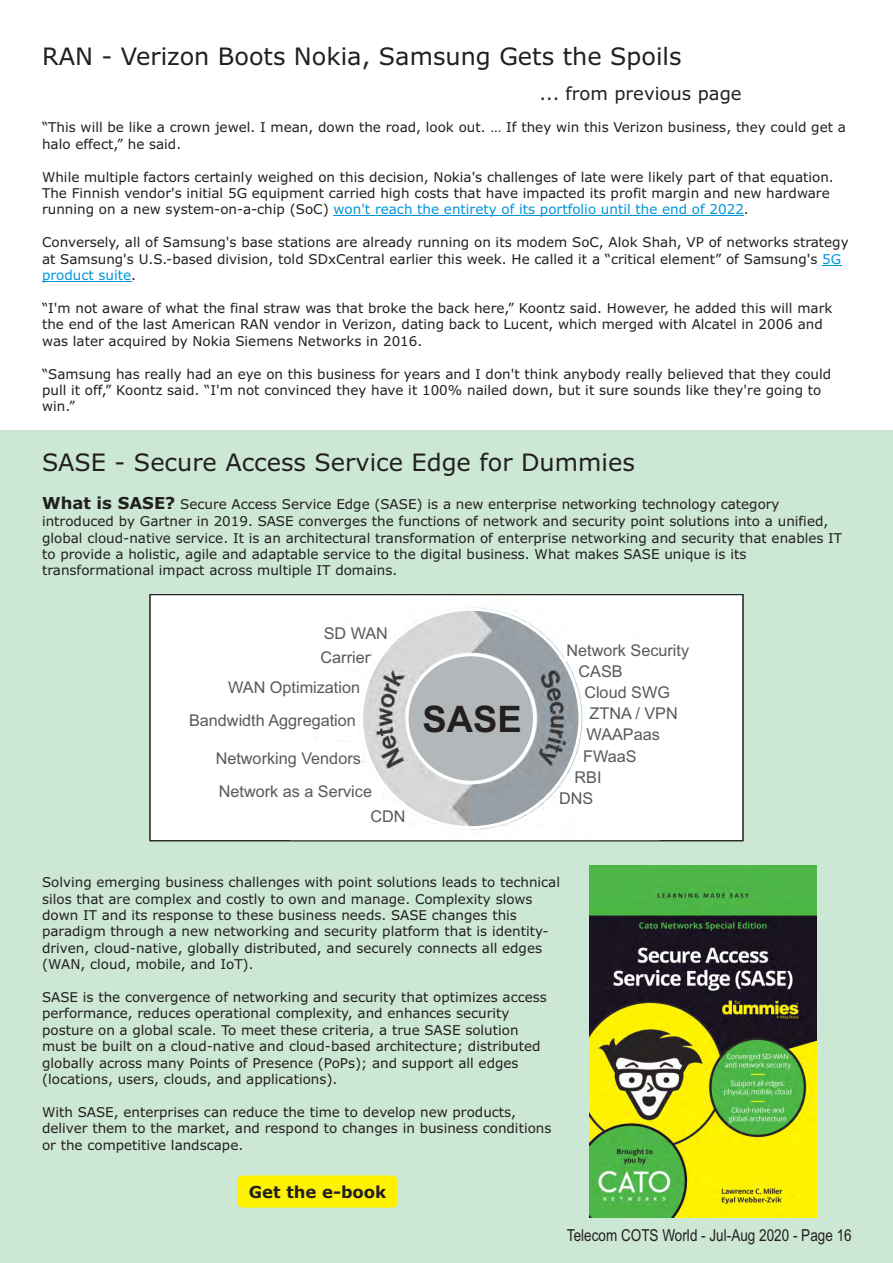
<style>
.page{position:relative;width:893px;height:1263px;background:#fff}
.page>*{position:absolute;margin:0;border:0;box-sizing:border-box;transform-origin:0 0}
.t1{font:700 36.45px "Arial";color:#231f20}
.t2{font:24px "Verdana";color:#231f20}
.t3{font:18px "Verdana";color:#231f20}
.t4{font:16.5px "Arial Narrow";color:#231f20}
.t5{font:700 16.5px "Verdana";color:#231f20}
.t6{font:16.2px/23.7px "Arial";color:#58595b}
.t7{font:13.5px/16.4px "Verdana";color:#231f20}
.s1{color:#0095da}
.s2{font-weight:700;font-size:16.5px}
</style>
<div class="page">
<div style="left:0;top:430px;width:893px;height:833px;background:#cce7d3"></div>
<hr style="left:334px;top:216px;width:410px;height:1px;background:#0095da">
<svg style="left:822px;top:265px;width:19px;height:1px"></svg>
<hr style="left:42px;top:281px;width:89px;height:1px;background:#0095da">
<img style="left:589px;top:865px;width:228px;height:352px">
<div style="left:150px;top:594px;width:593px;height:247px;background:#fff"></div>
<img style="left:337px;top:607px;width:248px;height:223px">
<div style="left:564px;top:641px;width:137px;height:20px;background:#fff"></div>
<div style="left:582px;top:682px;width:137px;height:21px;background:#fff"></div>
<div style="left:577px;top:661px;width:136px;height:20px;background:#fff"></div>
<div style="left:580px;top:746px;width:137px;height:21px;background:#fff"></div>
<div style="left:572px;top:768px;width:137px;height:20px;background:#fff"></div>
<div style="left:557px;top:789px;width:137px;height:20px;background:#fff"></div>
<div style="left:251px;top:624px;width:137px;height:20px;background:#fff"></div>
<div style="left:233px;top:647px;width:137px;height:21px;background:#fff"></div>
<div style="left:201px;top:672px;width:161px;height:31px;background:#fff"></div>
<div style="left:181px;top:704px;width:176px;height:32px;background:#fff"></div>
<div style="left:186px;top:742px;width:176px;height:32px;background:#fff"></div>
<div style="left:336px;top:789px;width:46px;height:15px;background:#fff"></div>
<div style="left:197px;top:775px;width:176px;height:32px;background:#fff"></div>
<div style="left:269px;top:807px;width:137px;height:20px;background:#fff"></div>
<div style="left:405px;top:653px;width:131px;height:131px;background:#b2b7ba;border:3px solid #fff;border-radius:50%"></div>
<div style="left:150px;top:594px;width:593px;height:247px;border:1px solid #231f20"></div>
<svg style="left:237px;top:1175px;width:161px;height:33px;background:#fcf107"></svg>
<h2 class="t2" style="left:42px;top:46px;width:641px">RAN - Verizon Boots Nokia, Samsung Gets the Spoils</h2>
<h3 class="t3" style="left:540px;top:86px;width:204px">... from previous page</h3>
<p class="t7" style="left:42px;top:120px;width:805px">“This will be like a crown jewel. I mean, down the road, look out. … If they win this Verizon business, they could get a halo effect,” he said.</p>
<p class="t7" style="left:42px;top:170px;width:793px">While multiple factors certainly weighed on this decision, Nokia's challenges of late were likely part of that equation.<br>The Finnish vendor's initial 5G equipment carried high costs that have impacted its profit margin and new hardware running on a new system-on-a-chip (SoC) <span class="s1">won't reach the entirety of its portfolio until the end of 2022</span>.</p>
<p class="t7" style="left:42px;top:235px;width:808px">Conversely, all of Samsung's base stations are already running on its modem SoC, Alok Shah, VP of networks strategy at Samsung's U.S.-based division, told SDxCentral earlier this week. He called it a “critical element” of Samsung's <span class="s1">5G product suite</span>.</p>
<p class="t7" style="left:42px;top:301px;width:792px">“I'm not aware of what the final straw was that broke the back here,” Koontz said. However, he added this will mark the end of the last American RAN vendor in Verizon, dating back to Lucent, which merged with Alcatel in 2006 and was later acquired by Nokia Siemens Networks in 2016.</p>
<p class="t7" style="left:42px;top:367px;width:791px">“Samsung has really had an eye on this business for years and I don't think anybody really believed that they could pull it off,” Koontz said. “I'm not convinced they have it 100% nailed down, but it sure sounds like they're going to win.”</p>
<h2 class="t2" style="left:42px;top:453px;width:594px">SASE - Secure Access Service Edge for Dummies</h2>
<p class="t7" style="left:42px;top:497px;width:802px"><span class="s2">What is SASE?</span> Secure Access Service Edge (SASE) is a new enterprise networking technology category introduced by Gartner in 2019. SASE converges the functions of network and security point solutions into a unified, global cloud-native service. It is an architectural transformation of enterprise networking and security that enables IT to provide a holistic, agile and adaptable service to the digital business. What makes SASE unique is its transformational impact across multiple IT domains.</p>
<p class="t6" style="left:321px;top:623px;width:69px">SD WAN<br>Carrier</p>
<p class="t6" style="left:189px;top:673px;width:173px;line-height:32.4px;text-align:right">WAN Optimization<br>Bandwidth Aggregation</p>
<p class="t6" style="left:216px;top:743px;width:158px;line-height:33.3px">Networking Vendors<br>Network as a Service</p>
<p class="t6" style="left:370px;top:781px;width:37px;line-height:24.8px;text-indent:-144px">Networking Vendors<br>CDN</p>
<h1 class="t1" style="left:422px;top:705px;width:101px">SASE</h1>
<p class="t6" style="left:566px;top:640px;width:124px">Network Security</p>
<p class="t6" style="left:584px;top:682px;width:87px">Cloud SWG</p>
<p class="t6" style="left:579px;top:661px;width:46px">CASB</p>
<p class="t6" style="left:589px;top:702px;width:90px">ZTNA / VPN</p>
<p class="t6" style="left:587px;top:724px;width:75px">WAAPaas</p>
<p class="t6" style="left:583px;top:746px;width:55px">FWaaS</p>
<p class="t6" style="left:575px;top:767px;width:29px">RBI</p>
<p class="t6" style="left:559px;top:788px;width:36px">DNS</p>
<p class="t7" style="left:42px;top:875px;width:520px">Solving emerging business challenges with point solutions leads to technical silos that are complex and costly to own and manage. Complexity slows down IT and its response to these business needs. SASE changes this paradigm through a new networking and security platform that is identity&shy;driven, cloud-native, globally distributed, and securely connects all edges (WAN, cloud, mobile, and IoT).</p>
<p class="t7" style="left:42px;top:990px;width:506px">SASE is the convergence of networking and security that optimizes access performance, reduces operational complexity, and enhances security posture on a global scale. To meet these criteria, a true SASE solution must be built on a cloud-native and cloud-based architecture; distributed globally across many Points of Presence (PoPs); and support all edges (locations, users, clouds, and applications).</p>
<p class="t7" style="left:42px;top:1105px;width:511px">With SASE, enterprises can reduce the time to develop new products, deliver them to the market, and respond to changes in business conditions or the competitive landscape.</p>
<p class="t5" style="left:249px;top:1185px;width:139px">Get the e-book</p>
<p class="t4" style="left:567px;top:1229px;width:286px">Telecom COTS World - Jul-Aug 2020 - Page 16</p>
</div>
